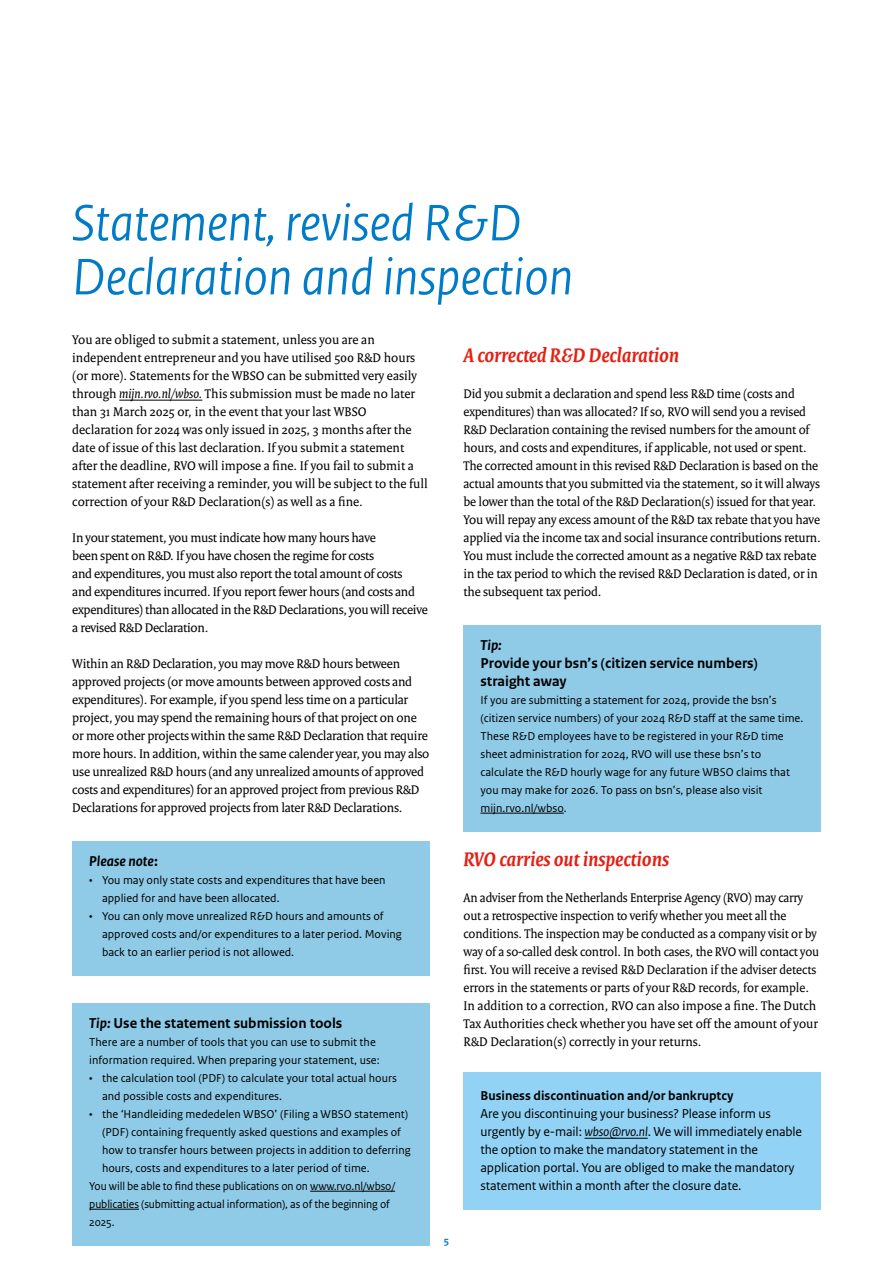
<style>
.page{position:relative;width:893px;height:1263px;background:#fff}
.page>*{position:absolute;margin:0;border:0;box-sizing:border-box;transform-origin:0 0}
.H2_03_RO_Kop{font:italic 54px/54px "Rijksoverheid Sans Heading";color:#007bc7}
.H3_04_RO_Paragraafkop{font:italic 700 21px "Rijksoverheid Serif";color:#e41f13}
.P_kader__kop_licht_blauw{font:700 15px/18px "Rijksoverheid Sans Text";color:#000}
.P_kader__kop_licht_blauw-2{font:italic 700 15px "Rijksoverheid Sans Text";color:#000}
.P_10_RO_Broodtekst{font:13.5px/18px "Rijksoverheid Serif";letter-spacing:-.01em;color:#000}
.P_21_RO_Kader_Broodtekst{font:13.5px/18px "Rijksoverheid Sans Text";letter-spacing:-.01em;color:#000}
.P_20_RO_Kader_Subkop{font:700 13.5px "Rijksoverheid Sans Text";color:#000}
.P_Let_op_broodtekst_bullets{font:12px/18px "Rijksoverheid Sans Text";color:#000}
.P_Kader_licht_blaiw{font:12px/18px "Rijksoverheid Sans Text";color:#000}
.P_Kader_licht_blauw_broodtekst{font:12px/18px "Rijksoverheid Sans Text";color:#000}
.P_40_Let_op_broodtekst{font:12px/18px "Rijksoverheid Sans Text";letter-spacing:-.01em;color:#000;scale:.96 1}
.P_Kader_broodtekst_licht_blauw{font:12px/18px "Rijksoverheid Sans Text";color:#000}
.t1{font:700 10.5px "Rijksoverheid Sans Text";color:#007bc7}
.s1{font-style:italic}
.s2{font-style:normal}
</style>
<div class="page">
<hr style="left:119px;top:400px;width:83px;height:1px;background:#000">
<div style="left:72px;top:841px;width:357px;height:40px;background:#8fcae7"></div>
<div style="left:72px;top:857px;width:357px;height:64px;background:#8fcae7"></div>
<div style="left:72px;top:893px;width:357px;height:82px;background:#8fcae7"></div>
<div style="left:72px;top:1003px;width:357px;height:40px;background:#8fcae7"></div>
<div style="left:72px;top:1019px;width:357px;height:64px;background:#8fcae7"></div>
<div style="left:72px;top:1055px;width:357px;height:64px;background:#8fcae7"></div>
<div style="left:72px;top:1091px;width:357px;height:100px;background:#8fcae7"></div>
<div style="left:72px;top:1163px;width:357px;height:82px;background:#8fcae7"></div>
<hr style="left:310px;top:1191px;width:85px;height:1px;background:#000">
<hr style="left:89px;top:1209px;width:50px;height:1px;background:#000">
<div style="left:463px;top:625px;width:358px;height:76px;background:#8fcae7"></div>
<div style="left:463px;top:677px;width:358px;height:154px;background:#8fcae7"></div>
<hr style="left:480px;top:813px;width:84px;height:1px;background:#000">
<div style="left:463px;top:1072px;width:358px;height:30px;background:#92d2f4"></div>
<div style="left:463px;top:1090px;width:358px;height:119px;background:#92d2f4"></div>
<hr style="left:584px;top:1138px;width:64px;height:1px;background:#000">
<h2 class="H2_03_RO_Kop" style="left:72px;top:197px;width:502px">Statement, revised R&amp;D<br>Declaration and inspection</h2>
<p class="P_10_RO_Broodtekst" style="left:72px;top:330px;width:357px">You are obliged to submit a statement, unless you are an independent entrepreneur and you have utilised 500 R&amp;D hours (or more). Statements for the WBSO can be submitted very easily through <span class="s1">mijn.rvo.nl/wbso.</span> This submission must be made no later than 31 March 2025 or, in the event that your last WBSO declaration for 2024 was only issued in 2025, 3 months after the date of issue of this last declaration. If you submit a statement after the deadline, RVO will impose a fine. If you fail to submit a statement after receiving a reminder, you will be subject to the full correction of your R&amp;D Declaration(s) as well as a fine.</p>
<p class="P_10_RO_Broodtekst" style="left:72px;top:528px;width:357px">In your statement, you must indicate how many hours have<br>been spent on R&amp;D. If you have chosen the regime for costs<br>and expenditures, you must also report the total amount of costs<br>and expenditures incurred. If you report fewer hours (and costs and expenditures) than allocated in the R&amp;D Declarations, you will receive a revised R&amp;D Declaration.</p>
<p class="P_10_RO_Broodtekst" style="left:72px;top:654px;width:359px">Within an R&amp;D Declaration, you may move R&amp;D hours between approved projects (or move amounts between approved costs and expenditures). For example, if you spend less time on a particular project, you may spend the remaining hours of that project on one or more other projects within the same R&amp;D Declaration that require more hours. In addition, within the same calender year, you may also use unrealized R&amp;D hours (and any unrealized amounts of approved costs and expenditures) for an approved project from previous R&amp;D Declarations for approved projects from later R&amp;D Declarations.</p>
<h3 class="H3_04_RO_Paragraafkop" style="left:463px;top:342px;width:217px">A corrected R&amp;D Declaration</h3>
<p class="P_10_RO_Broodtekst" style="left:463px;top:384px;width:359px">Did you submit a declaration and spend less R&amp;D time (costs and expenditures) than was allocated? If so, RVO will send you a revised R&amp;D Declaration containing the revised numbers for the amount of hours, and costs and expenditures, if applicable, not used or spent.<br>The corrected amount in this revised R&amp;D Declaration is based on the actual amounts that you submitted via the statement, so it will always be lower than the total of the R&amp;D Declaration(s) issued for that year.<br>You will repay any excess amount of the R&amp;D tax rebate that you have applied via the income tax and social insurance contributions return.<br>You must include the corrected amount as a negative R&amp;D tax rebate in the tax period to which the revised R&amp;D Declaration is dated, or in the subsequent tax period.</p>
<p class="P_kader__kop_licht_blauw" style="left:480px;top:636px;width:279px"><span class="s1">Tip:<br></span>Provide your bsn’s (citizen service numbers) straight away</p>
<p class="P_Kader_licht_blaiw" style="left:480px;top:691px;width:324px">If you are submitting a statement for 2024, provide the bsn’s (citizen service numbers) of your 2024 R&amp;D staff at the same time.<br>These R&amp;D employees have to be registered in your R&amp;D time sheet administration for 2024, RVO will use these bsn’s to calculate the R&amp;D hourly wage for any future WBSO claims that you may make for 2026. To pass on bsn’s, please also visit mijn.rvo.nl/wbso.</p>
<h3 class="H3_04_RO_Paragraafkop" style="left:463px;top:846px;width:207px">RVO carries out inspections</h3>
<p class="P_10_RO_Broodtekst" style="left:463px;top:888px;width:357px">An adviser from the Netherlands Enterprise Agency (RVO) may carry out a retrospective inspection to verify whether you meet all the conditions. The inspection may be conducted as a company visit or by way of a so-called desk control. In both cases, the RVO will contact you first. You will receive a revised R&amp;D Declaration if the adviser detects errors in the statements or parts of your R&amp;D records, for example.<br>In addition to a correction, RVO can also impose a fine. The Dutch Tax Authorities check whether you have set off the amount of your R&amp;D Declaration(s) correctly in your returns.</p>
<p class="P_kader__kop_licht_blauw-2" style="left:89px;top:852px;width:70px">Please note<span class="s2">:</span></p>
<p class="P_Let_op_broodtekst_bullets" style="left:102px;top:871px;width:285px;text-indent:-13px">• You may only state costs and expenditures that have been applied for and have been allocated.</p>
<p class="P_Kader_licht_blauw_broodtekst" style="left:102px;top:907px;width:301px;text-indent:-13px">• You can only move unrealized R&amp;D hours and amounts of approved costs and/or expenditures to a later period. Moving back to an earlier period is not allowed.</p>
<p class="P_kader__kop_licht_blauw" style="left:89px;top:1014px;width:255px"><span class="s1">Tip:</span> Use the statement submission tools</p>
<p class="P_Kader_broodtekst_licht_blauw" style="left:89px;top:1033px;width:292px">There are a number of tools that you can use to submit the information required. When preparing your statement, use:</p>
<p class="P_Let_op_broodtekst_bullets" style="left:102px;top:1069px;width:296px;text-indent:-13px">• the calculation tool (PDF) to calculate your total actual hours and possible costs and expenditures.</p>
<p class="P_Let_op_broodtekst_bullets" style="left:102px;top:1105px;width:310px;text-indent:-13px">• the ‘Handleiding mededelen WBSO’ (Filing a WBSO statement) (PDF) containing frequently asked questions and examples of how to transfer hours between projects in addition to deferring hours, costs and expenditures to a later period of time.</p>
<p class="P_40_Let_op_broodtekst" style="left:89px;top:1177px;width:320px">You will be able to find these publications on on www.rvo.nl/wbso/ publicaties (submitting actual information), as of the beginning of<br>2025.</p>
<p class="P_20_RO_Kader_Subkop" style="left:480px;top:1088px;width:254px">Business discontinuation and/or bankruptcy</p>
<p class="P_21_RO_Kader_Broodtekst" style="left:480px;top:1105px;width:323px">Are you discontinuing your business? Please inform us urgently by e-mail: <span class="s1">wbso@rvo.nl</span>. We will immediately enable the option to make the mandatory statement in the application portal. You are obliged to make the mandatory statement within a month after the closure date.</p>
<p class="t1" style="left:444px;top:1234px;width:7px">5</p>
</div>
